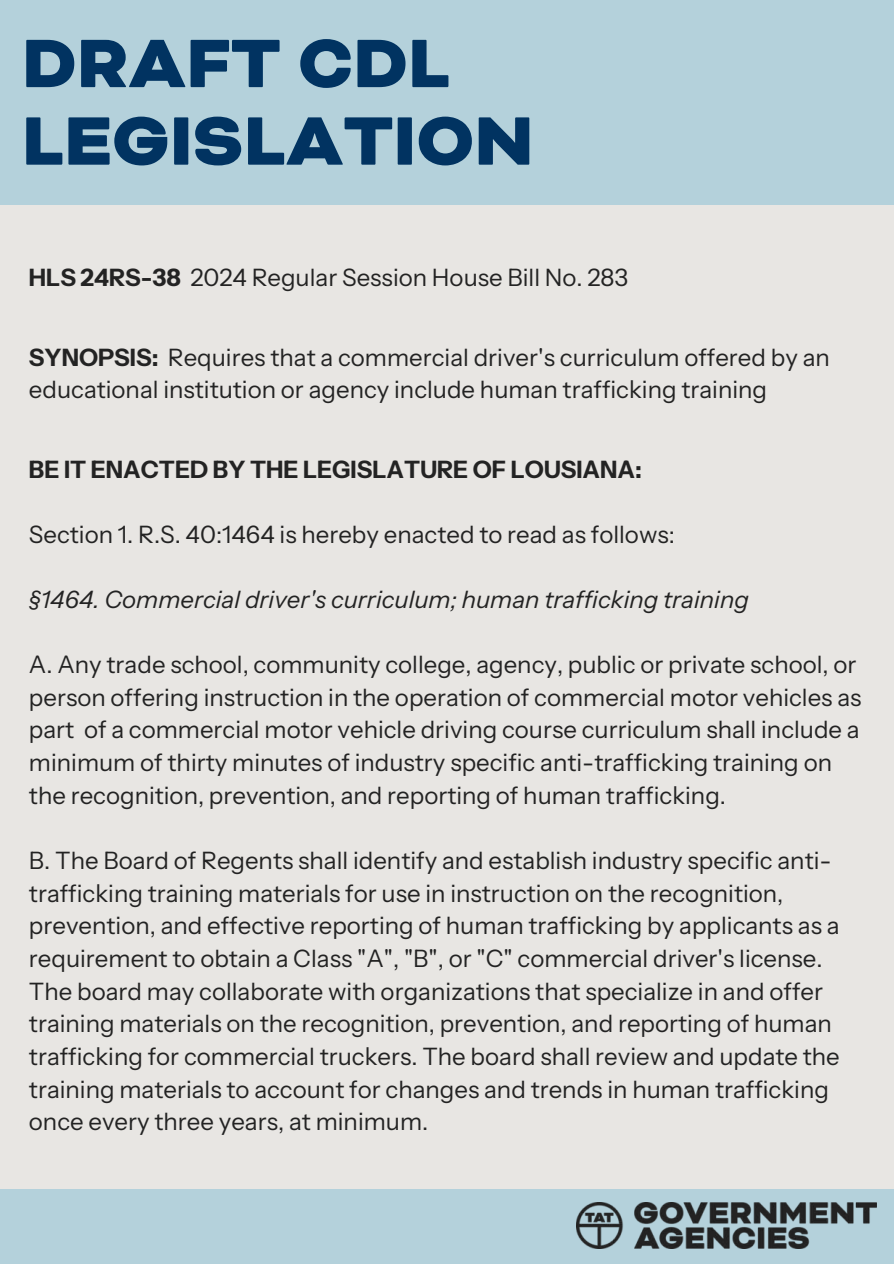
<style>
.page{position:relative;width:894px;height:1264px;background:#fff}
.page>*{position:absolute;margin:0;border:0;box-sizing:border-box;transform-origin:0 0}
.t1{font:900 78.75px/77.6px "Bicyclette";color:#013361}
.t2{font:24px/32.7px "Instrument Sans";color:#232323}
.t3{font:italic 24px "Instrument Sans";color:#232323}
.t4{font:700 24px "Instrument Sans";color:#232323}
.s1{font-weight:700}
</style>
<div class="page">
<div style="left:0;top:0;width:893px;height:1263px;background:#e8e6e3"></div>
<div style="left:0;top:0;width:893px;height:205px;background:#b4d1db"></div>
<div style="left:0;top:1188px;width:893px;height:75px;background:#b4d1db"></div>
<img style="left:576px;top:1202px;width:300px;height:46px">
<h1 class="t1" style="left:22px;top:26px;width:513px">DRAFT CDL<br>LEGISLATION</h1>
<p class="t2" style="left:29px;top:261px;width:600px"><span class="s1">HLS 24RS-38</span> 2024 Regular Session House Bill No. 283</p>
<p class="t2" style="left:29px;top:341px;width:802px"><span class="s1">SYNOPSIS:</span> Requires that a commercial driver's curriculum offered by an educational institution or agency include human trafficking training</p>
<p class="t4" style="left:29px;top:454px;width:614px">BE IT ENACTED BY THE LEGISLATURE OF LOUSIANA:</p>
<p class="t2" style="left:29px;top:518px;width:647px">Section 1. R.S. 40:1464 is hereby enacted to read as follows:</p>
<p class="t3" style="left:29px;top:584px;width:721px">§1464. Commercial driver's curriculum; human trafficking training</p>
<p class="t2" style="left:29px;top:648px;width:833px">A. Any trade school, community college, agency, public or private school, or person offering instruction in the operation of commercial motor vehicles as part of a commercial motor vehicle driving course curriculum shall include a minimum of thirty minutes of industry specific anti-trafficking training on the recognition, prevention, and reporting of human trafficking.</p>
<p class="t2" style="left:29px;top:844px;width:812px">B. The Board of Regents shall identify and establish industry specific anti&shy;trafficking training materials for use in instruction on the recognition, prevention, and effective reporting of human trafficking by applicants as a requirement to obtain a Class "A", "B", or "C" commercial driver's license.<br>The board may collaborate with organizations that specialize in and offer training materials on the recognition, prevention, and reporting of human trafficking for commercial truckers. The board shall review and update the training materials to account for changes and trends in human trafficking once every three years, at minimum.</p>
</div>
